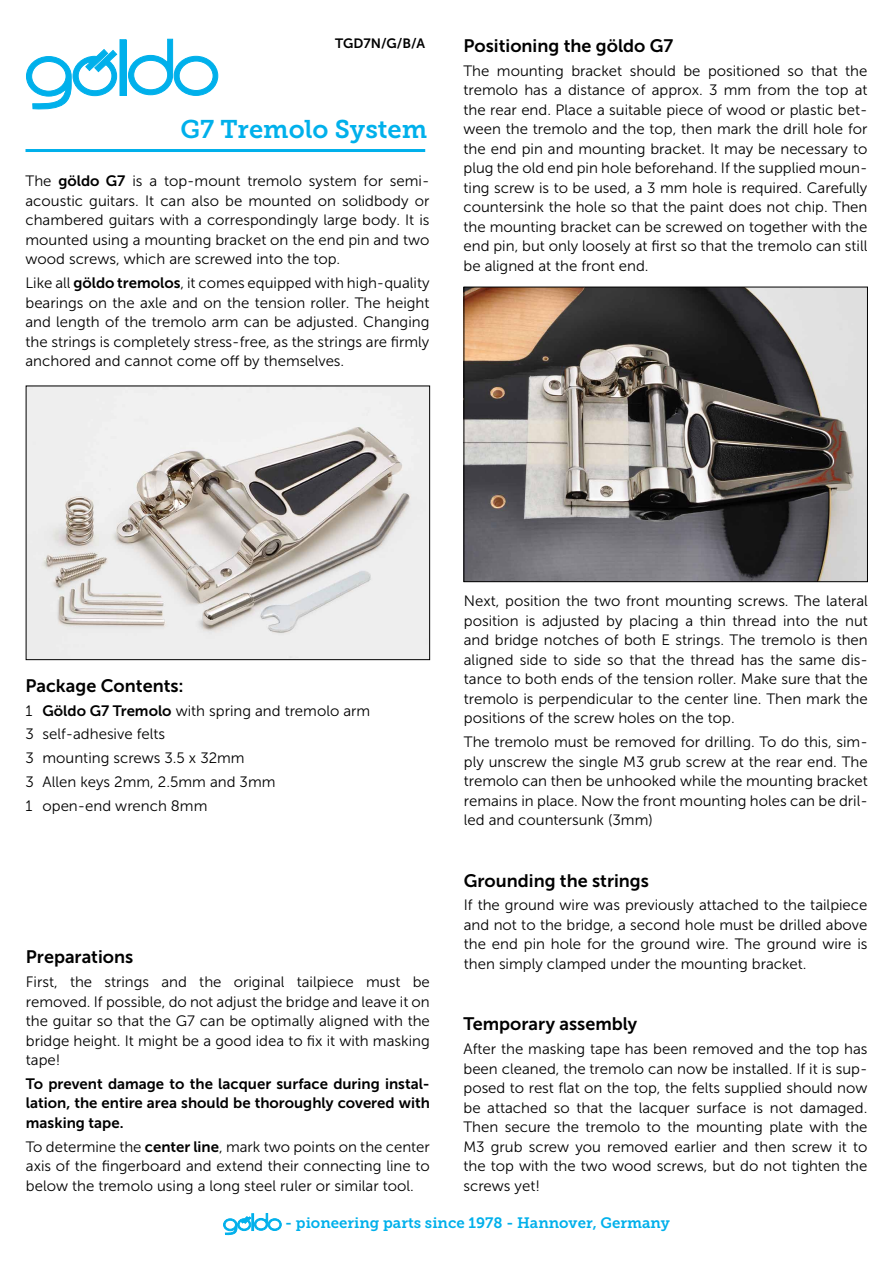
<style>
.page{position:relative;width:893px;height:1263px;background:#fff}
.page>*{position:absolute;margin:0;border:0;box-sizing:border-box;transform-origin:0 0}
.t1{font:25.5px "Museo Slab 700";color:#00b0eb}
.t2{font:18px "Museo Sans 700";color:#000}
.t3{font:15px/19.5px "Museo Sans 300";color:#000;text-align:justify}
.t4{font:15px/19.5px "Museo Sans 700";color:#000;text-align:justify}
.t5{font:15px "Museo Slab 700";color:#00b0eb}
.t6{font:13.5px "Museo Sans 700";color:#000}
.s1{font-family:"Museo Sans 700"}
</style>
<div class="page">
<svg style="left:223px;top:1213px;width:58px;height:22px"></svg>
<div style="left:120px;top:40px;width:6px;height:55px;background:#00b0eb"></div>
<svg style="left:128px;top:39px;width:90px;height:57px"></svg>
<svg style="left:26px;top:49px;width:91px;height:61px"></svg>
<hr style="left:26px;top:149px;width:399px;height:3px;background:#00b0eb">
<img style="left:28px;top:388px;width:400px;height:270px">
<div style="left:26px;top:386px;width:404px;height:274px;border:1px solid #000"></div>
<img style="left:466px;top:289px;width:400px;height:291px">
<div style="left:464px;top:287px;width:404px;height:295px;border:1px solid #000"></div>
<p class="t6" style="left:335px;top:36px;width:92px">TGD7N/G/B/A</p>
<h1 class="t1" style="left:180px;top:115px;width:248px">G7 Tremolo System</h1>
<p class="t3" style="left:26px;top:172px;width:405px">The <span class="s1">göldo G7</span> is a top-mount tremolo system for semi&shy;acoustic guitars. It can also be mounted on solidbody or chambered guitars with a correspondingly large body. It is mounted using a mounting bracket on the end pin and two wood screws, which are screwed into the top.</p>
<p class="t3" style="left:26px;top:273px;width:405px">Like all <span class="s1">göldo tremolos</span>, it comes equipped with high-quality bearings on the axle and on the tension roller. The height and length of the tremolo arm can be adjusted. Changing the strings is completely stress-free, as the strings are firmly anchored and cannot come off by themselves.</p>
<p class="t2" style="left:463px;top:36px;width:211px">Positioning the göldo G7</p>
<p class="t3" style="left:463px;top:61px;width:405px">The mounting bracket should be positioned so that the tremolo has a distance of approx. 3 mm from the top at the rear end. Place a suitable piece of wood or plastic bet&shy;ween the tremolo and the top, then mark the drill hole for the end pin and mounting bracket. It may be necessary to plug the old end pin hole beforehand. If the supplied moun&shy;ting screw is to be used, a 3 mm hole is required. Carefully countersink the hole so that the paint does not chip. Then the mounting bracket can be screwed on together with the end pin, but only loosely at first so that the tremolo can still be aligned at the front end.</p>
<p class="t2" style="left:26px;top:675px;width:160px">Package Contents:</p>
<p class="t3" style="left:26px;top:699px;width:346px;line-height:23.7px;text-align:left">1 <span class="s1">Göldo G7 Tremolo</span> with spring and tremolo arm<br>3 self-adhesive felts<br>3 mounting screws 3.5 x 32mm<br>3 Allen keys 2mm, 2.5mm and 3mm<br>1 open-end wrench 8mm</p>
<p class="t2" style="left:26px;top:947px;width:109px">Preparations</p>
<p class="t3" style="left:26px;top:972px;width:405px">First, the strings and the original tailpiece must be removed. If possible, do not adjust the bridge and leave it on the guitar so that the G7 can be optimally aligned with the bridge height. It might be a good idea to fix it with masking tape!</p>
<p class="t4" style="left:26px;top:1074px;width:405px">To prevent damage to the lacquer surface during instal&shy;lation, the entire area should be thoroughly covered with masking tape.</p>
<p class="t3" style="left:26px;top:1137px;width:405px">To determine the <span class="s1">center line</span>, mark two points on the center axis of the fingerboard and extend their connecting line to below the tremolo using a long steel ruler or similar tool.</p>
<p class="t3" style="left:464px;top:592px;width:405px">Next, position the two front mounting screws. The lateral position is adjusted by placing a thin thread into the nut and bridge notches of both E strings. The tremolo is then aligned side to side so that the thread has the same dis&shy;tance to both ends of the tension roller. Make sure that the tremolo is perpendicular to the center line. Then mark the positions of the screw holes on the top.</p>
<p class="t3" style="left:464px;top:732px;width:405px">The tremolo must be removed for drilling. To do this, sim&shy;ply unscrew the single M3 grub screw at the rear end. The tremolo can then be unhooked while the mounting bracket remains in place. Now the front mounting holes can be dril&shy;led and countersunk (3mm)</p>
<p class="t2" style="left:464px;top:870px;width:187px">Grounding the strings</p>
<p class="t3" style="left:464px;top:896px;width:405px">If the ground wire was previously attached to the tailpiece and not to the bridge, a second hole must be drilled above the end pin hole for the ground wire. The ground wire is then simply clamped under the mounting bracket.</p>
<p class="t2" style="left:463px;top:1014px;width:175px">Temporary assembly</p>
<p class="t3" style="left:463px;top:1039px;width:405px">After the masking tape has been removed and the top has been cleaned, the tremolo can now be installed. If it is sup&shy;posed to rest flat on the top, the felts supplied should now be attached so that the lacquer surface is not damaged.<br>Then secure the tremolo to the mounting plate with the M3 grub screw you removed earlier and then screw it to the top with the two wood screws, but do not tighten the screws yet!</p>
<p class="t5" style="left:285px;top:1215px;width:386px">- pioneering parts since 1978 - Hannover, Germany</p>
</div>
